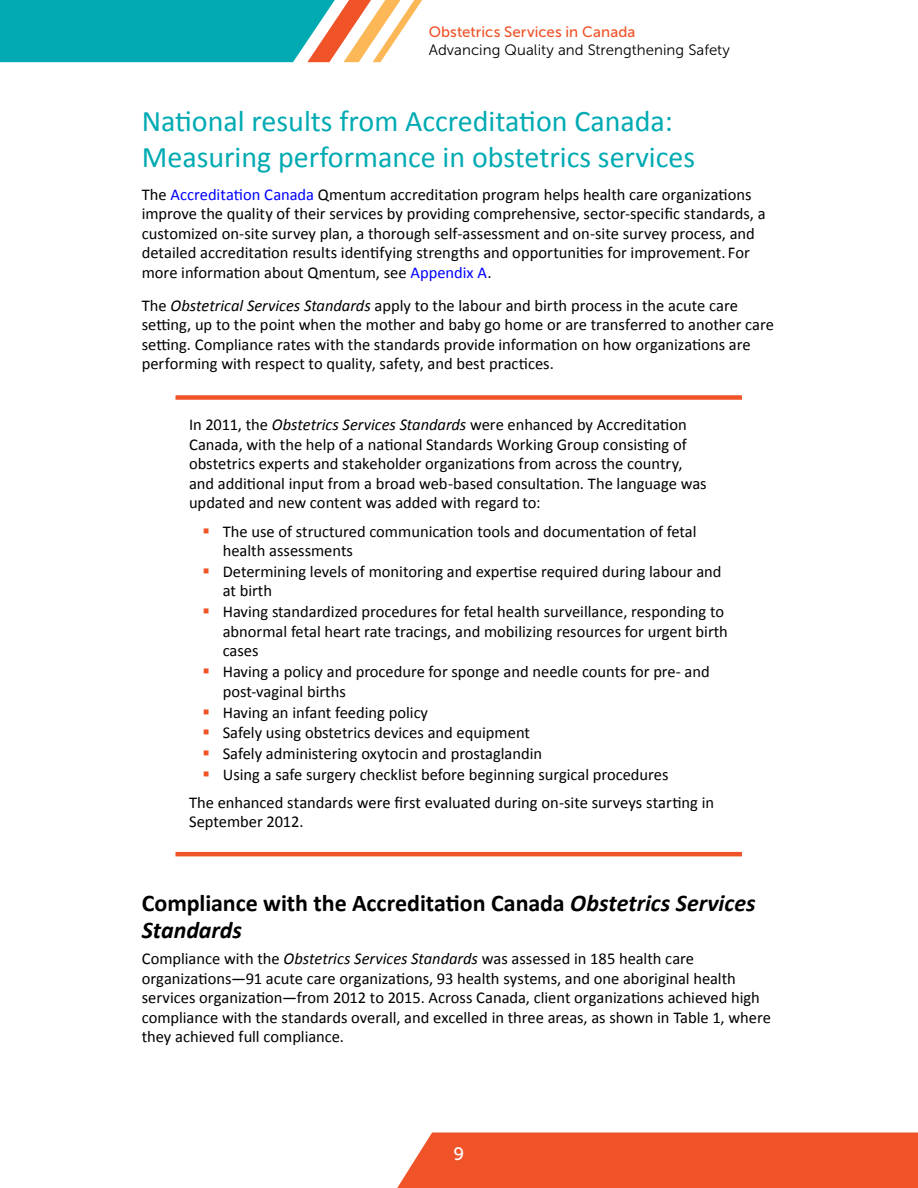
<style>
.page{position:relative;width:918px;height:1188px;background:#fff}
.page>*{position:absolute;margin:0;border:0;box-sizing:border-box;transform-origin:0 0}
.t1{font:30px/36px "Calibri";color:#00aab3}
.t2{font:700 24px/27px "Calibri";color:#000}
.t3{font:18px "Museo Sans 500";color:#fff}
.t4{font:16.5px/19.5px "Calibri";color:#000}
.t5{font:15px "Museo Sans 300";letter-spacing:.005em;color:#000}
.t6{font:15px "Museo Sans 500";letter-spacing:.005em;color:#f05328}
.s1{color:#00f}
.s2{font-style:italic}
.s3{color:#f05328}
</style>
<div class="page">
<div style="left:397px;top:1132px;width:521px;height:56px;background:#f05328"></div>
<svg style="left:0;top:0;width:422px;height:62px;background:#40b2b1"></svg>
<div style="left:176px;top:395px;width:566px;height:5px;background:#f05328"></div>
<hr style="left:176px;top:852px;width:566px;height:4px;background:#f05328">
<p class="t6" style="left:429px;top:23px;width:208px">Obstetrics Services in Canada</p>
<p class="t5" style="left:429px;top:42px;width:303px">Advancing Quality and Strengthening Safety</p>
<h1 class="t1" style="left:142px;top:103px;width:555px">National results from Accreditation Canada:<br>Measuring performance in obstetrics services</h1>
<p class="t4" style="left:142px;top:184px;width:625px">The <span class="s1">Accreditation Canada</span> Qmentum accreditation program helps health care organizations improve the quality of their services by providing comprehensive, sector-specific standards, a customized on-site survey plan, a thorough self-assessment and on-site survey process, and detailed accreditation results identifying strengths and opportunities for improvement. For more information about Qmentum, see <span class="s1">Appendix A</span>.</p>
<p class="t4" style="left:142px;top:295px;width:634px">The <span class="s2">Obstetrical Services Standards</span> apply to the labour and birth process in the acute care setting, up to the point when the mother and baby go home or are transferred to another care setting. Compliance rates with the standards provide information on how organizations are performing with respect to quality, safety, and best practices.</p>
<p class="t4" style="left:189px;top:415px;width:519px">In 2011, the <span class="s2">Obstetrics Services Standards</span> were enhanced by Accreditation Canada, with the help of a national Standards Working Group consisting of obstetrics experts and stakeholder organizations from across the country, and additional input from a broad web-based consultation. The language was updated and new content was added with regard to:</p>
<p class="t4" style="left:223px;top:521px;width:475px;text-indent:-20px"><span class="s3">▪</span> The use of structured communication tools and documentation of fetal health assessments</p>
<p class="t4" style="left:223px;top:562px;width:500px;text-indent:-20px"><span class="s3">▪</span> Determining levels of monitoring and expertise required during labour and at birth</p>
<p class="t4" style="left:223px;top:602px;width:507px;text-indent:-20px"><span class="s3">▪</span> Having standardized procedures for fetal health surveillance, responding to abnormal fetal heart rate tracings, and mobilizing resources for urgent birth cases</p>
<p class="t4" style="left:223px;top:662px;width:489px;text-indent:-20px"><span class="s3">▪</span> Having a policy and procedure for sponge and needle counts for pre- and post-vaginal births</p>
<p class="t4" style="left:202px;top:702px;width:227px"><span class="s3">▪</span> Having an infant feeding policy</p>
<p class="t4" style="left:202px;top:723px;width:329px"><span class="s3">▪</span> Safely using obstetrics devices and equipment</p>
<p class="t4" style="left:202px;top:744px;width:341px"><span class="s3">▪</span> Safely administering oxytocin and prostaglandin</p>
<p class="t4" style="left:189px;top:761px;width:527px;line-height:27.6px;text-indent:13px"><span class="s3">▪</span> Using a safe surgery checklist before beginning surgical procedures<br>The enhanced standards were first evaluated during on-site surveys starting in</p>
<p class="t4" style="left:189px;top:812px;width:116px">September 2012.</p>
<h2 class="t2" style="left:142px;top:890px;width:615px">Compliance with the Accreditation Canada <span class="s2">Obstetrics Services<br>Standards</span></h2>
<p class="t4" style="left:142px;top:949px;width:631px">Compliance with the <span class="s2">Obstetrics Services Standards</span> was assessed in 185 health care organizations—91 acute care organizations, 93 health systems, and one aboriginal health services organization—from 2012 to 2015. Across Canada, client organizations achieved high compliance with the standards overall, and excelled in three areas, as shown in Table 1, where they achieved full compliance.</p>
<p class="t3" style="left:454px;top:1144px;width:12px">9</p>
</div>
